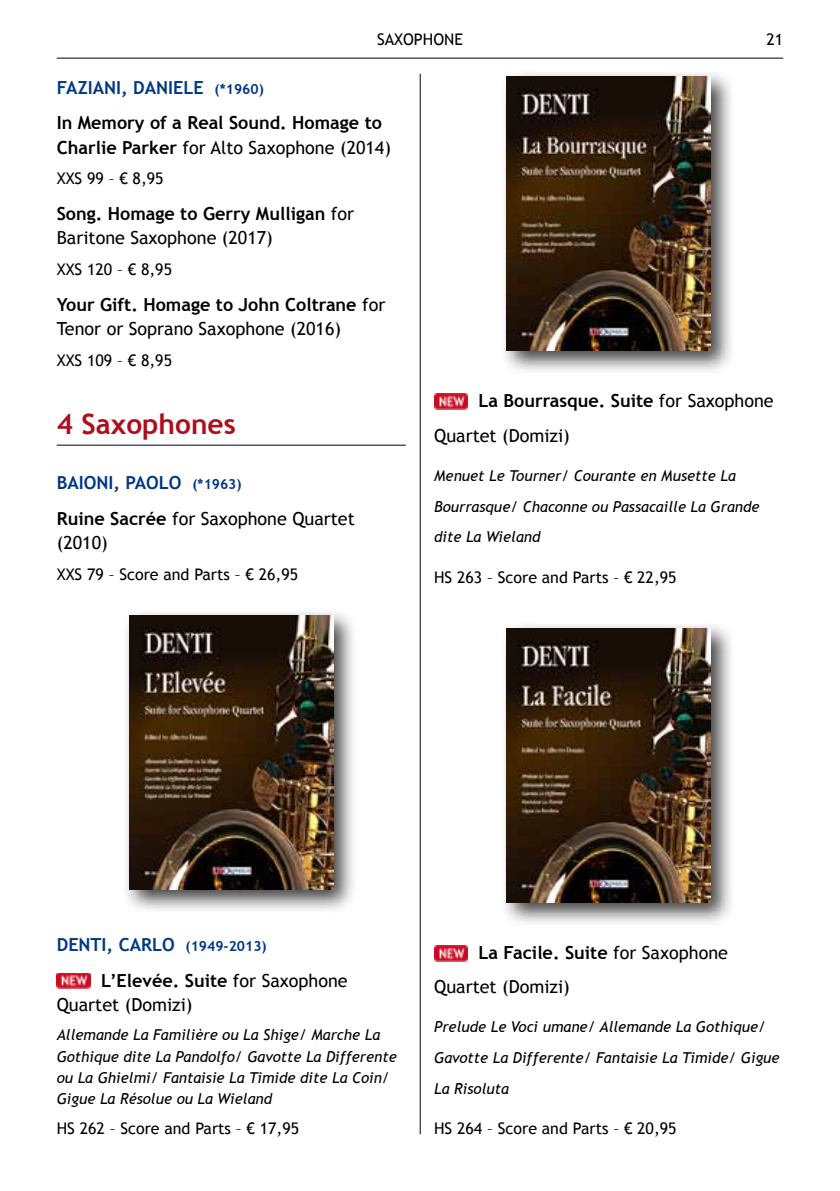
<style>
.page{position:relative;width:840px;height:1191px;background:#fff}
.page>*{position:absolute;margin:0;border:0;box-sizing:border-box;transform-origin:0 0}
.t1{font:700 28px "Trebuchet MS";color:#ae0e1b}
.t2{font:18px/34px "Trebuchet MS";color:#000}
.t3{font:700 18px/35.6px "Trebuchet MS";color:#000}
.t4{font:16px "Trebuchet MS";color:#000}
.t5{font:italic 15px/30.8px "Trebuchet MS";color:#000}
.s1{color:#003882}
.s2{font-size:14px;color:#003882}
.s3{font-weight:700}
.s4{font-weight:400}
.s5{font-weight:700;color:#003882}
.s6{font-weight:700;font-size:14px;color:#003882}
</style>
<div class="page">
<hr style="left:57px;top:445px;width:348px;height:1px;background:#000">
<div style="left:122px;top:608px;width:235px;height:307px;background:#000;opacity:.75"></div>
<img style="left:129px;top:615px;width:204px;height:274px">
<img style="left:57px;top:973px;width:33px;height:15px">
<div style="left:499px;top:69px;width:236px;height:307px;background:#000;opacity:.75"></div>
<img style="left:506px;top:77px;width:204px;height:274px">
<img style="left:434px;top:394px;width:33px;height:15px">
<div style="left:499px;top:621px;width:236px;height:306px;background:#000;opacity:.75"></div>
<img style="left:506px;top:628px;width:204px;height:274px">
<img style="left:434px;top:945px;width:33px;height:16px">
<hr style="left:57px;top:58px;width:725px;height:1px;background:#000">
<hr style="left:419px;top:74px;width:1px;height:1060px;background:#000">
<p class="t4" style="left:377px;top:30px;width:19px">Saxopho</p>
<p class="t4" style="left:444px;top:30px;width:19px">ne</p>
<p class="t4" style="left:766px;top:30px;width:18px">21</p>
<p class="t3" style="left:57px;top:69px;width:326px"><span class="s1">FAZIANI, DANIELE</span> <span class="s2">(*1960)<br></span>In Memory of a Real Sound. Homage to</p>
<p class="t2" style="left:57px;top:130px;width:335px"><span class="s3">Charlie Parker</span> for Alto Saxophone (2014)</p>
<p class="t4" style="left:57px;top:169px;width:108px">XXS 99 – € 8,95</p>
<p class="t3" style="left:57px;top:201px;width:299px;line-height:24.4px">Song. Homage to Gerry Mulligan <span class="s4">for<br>Baritone Saxophone (2017)</span></p>
<p class="t4" style="left:57px;top:260px;width:117px">XXS 120 – € 8,95</p>
<p class="t2" style="left:57px;top:292px;width:330px;line-height:24.4px"><span class="s3">Your Gift. Homage to John Coltrane</span> for<br>Tenor or Soprano Saxophone (2016)</p>
<p class="t4" style="left:57px;top:350px;width:117px">XXS 109 – € 8,95</p>
<h1 class="t1" style="left:57px;top:406px;width:180px">4 Saxophones</h1>
<p class="t2" style="left:57px;top:465px;width:299px;line-height:35.6px"><span class="s5">BAIONI, PAOLO</span> <span class="s6">(*1963)<br></span><span class="s3">Ruine Sacrée</span> for Saxophone Quartet</p>
<p class="t2" style="left:57px;top:526px;width:52px">(2010)</p>
<p class="t4" style="left:57px;top:564px;width:243px">XXS 79 – Score and Parts – € 26,95</p>
<p class="t2" style="left:434px;top:384px;width:341px;text-indent:44px"><span class="s3">La Bourrasque. Suite</span> for Saxophone<br>Quartet (Domizi)</p>
<p class="t5" style="left:434px;top:460px;width:326px">Menuet Le Tourner/ Courante en Musette La<br>Bourrasque/ Chaconne ou Passacaille La Grande dite La Wieland</p>
<p class="t4" style="left:434px;top:567px;width:244px">HS 263 – Score and Parts – € 22,95</p>
<p class="t3" style="left:101px;top:926px;width:248px;text-indent:-44px"><span class="s1">DENTI, CARLO</span> <span class="s2">(1949-2013)<br></span>L’Elevée. Suite <span class="s4">for Saxophone</span></p>
<p class="t2" style="left:57px;top:987px;width:137px">Quartet (Domizi)</p>
<p class="t5" style="left:57px;top:1024px;width:341px;line-height:21px">Allemande La Familière ou La Shige/ Marche La Gothique dite La Pandolfo/ Gavotte La Differente ou La Ghielmi/ Fantaisie La Timide dite La Coin/ Gigue La Résolue ou La Wieland</p>
<p class="t4" style="left:57px;top:1119px;width:244px">HS 262 – Score and Parts – € 17,95</p>
<p class="t2" style="left:434px;top:936px;width:295px;text-indent:44px"><span class="s3">La Facile. Suite</span> for Saxophone<br>Quartet (Domizi)</p>
<p class="t5" style="left:434px;top:1011px;width:347px">Prelude Le Voci umane/ Allemande La Gothique/<br>Gavotte La Differente/ Fantaisie La Timide/ Gigue<br>La Risoluta</p>
<p class="t4" style="left:434px;top:1119px;width:244px">HS 264 – Score and Parts – € 20,95</p>
</div>
